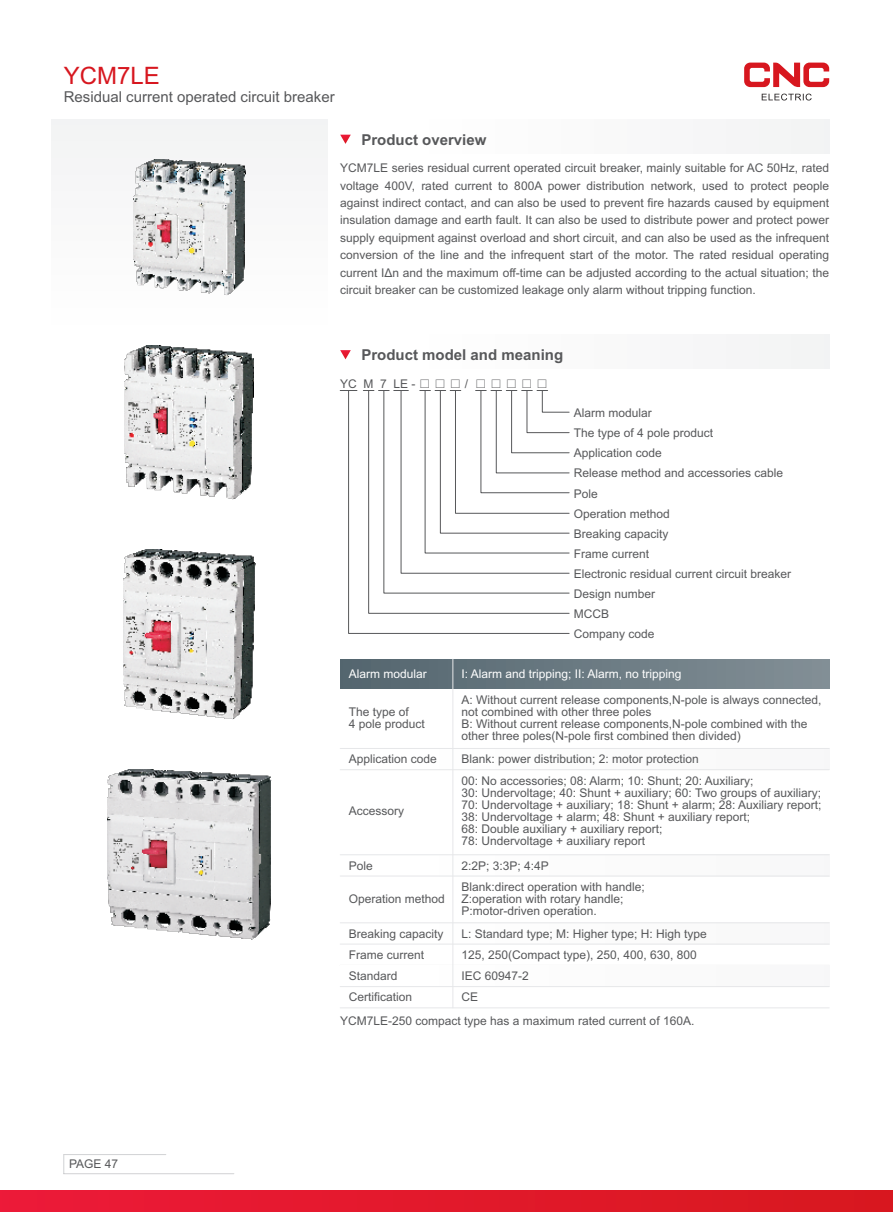
<style>
.page{position:relative;width:893px;height:1212px;background:#fff}
.page>*{position:absolute;margin:0;border:0;box-sizing:border-box;transform-origin:0 0}
.t1{font:24px "Arial";color:#d7171f}
.t2{font:15px "Arial";color:#57585a}
.t3{font:700 15px "Arial";color:#57585a}
.t4{font:12px/12px "Arial";color:#57585a}
.t5{font:12px "Arial";color:#fff}
.s1{font-family:"Alibaba Pu Hui Ti"}
</style>
<div class="page">
<div style="left:0;top:1191px;width:893px;height:21px;background:#e2192b"></div>
<hr style="left:64px;top:1154px;width:102px;height:1px;background:#d1d2d4">
<hr style="left:64px;top:1173px;width:170px;height:1px;background:#d1d2d4">
<svg style="left:63px;top:1154px;width:1px;height:20px"></svg>
<svg style="left:744px;top:63px;width:85px;height:24px"></svg>
<svg style="left:762px;top:94px;width:50px;height:6px"></svg>
<div style="left:340px;top:119px;width:489px;height:34px;background:#fafafa"></div>
<div style="left:51px;top:119px;width:276px;height:213px;background:#f8f8f9"></div>
<svg style="left:340px;top:135px;width:11px;height:9px"></svg>
<div style="left:340px;top:335px;width:489px;height:34px;background:#fafafa"></div>
<svg style="left:340px;top:350px;width:11px;height:9px"></svg>
<svg style="left:348px;top:390px;width:222px;height:244px"></svg>
<div style="left:340px;top:659px;width:489px;height:30px;background:linear-gradient(to right,#54666f,#828f96)"></div>
<hr style="left:340px;top:748px;width:489px;height:1px;background:#e6e7e9">
<hr style="left:340px;top:854px;width:489px;height:1px;background:#e6e7e9">
<hr style="left:340px;top:922px;width:489px;height:1px;background:#e6e7e9">
<hr style="left:340px;top:769px;width:489px;height:1px;background:#e6e7e9">
<hr style="left:340px;top:876px;width:489px;height:1px;background:#e6e7e9">
<hr style="left:340px;top:944px;width:489px;height:1px;background:#e6e7e9">
<hr style="left:340px;top:986px;width:489px;height:1px;background:#e6e7e9">
<hr style="left:340px;top:1007px;width:489px;height:1px;background:#e6e7e9">
<hr style="left:453px;top:659px;width:1px;height:349px;background:#e6e7e9">
<img style="left:123px;top:549px;width:132px;height:170px">
<img style="left:133px;top:160px;width:112px;height:135px">
<img style="left:125px;top:346px;width:129px;height:153px">
<img style="left:107px;top:770px;width:164px;height:170px">
<h1 class="t1" style="left:64px;top:66px;width:98px">YCM7LE</h1>
<p class="t2" style="left:64px;top:91px;width:272px">Residual current operated circuit breaker</p>
<p class="t3" style="left:361px;top:134px;width:127px">Product overview</p>
<p class="t4" style="left:340px;top:160px;width:490px;line-height:17.4px;text-align:justify">YCM7LE series residual current operated circuit breaker, mainly suitable for AC 50Hz, rated voltage 400V, rated current to 800A power distribution network, used to protect people against indirect contact, and can also be used to prevent fire hazards caused by equipment insulation damage and earth fault. It can also be used to distribute power and protect power supply equipment against overload and short circuit, and can also be used as the infrequent conversion of the line and the infrequent start of the motor. The rated residual operating current IΔn and the maximum off-time can be adjusted according to the actual situation; the circuit breaker can be customized leakage only alarm without tripping function.</p>
<p class="t3" style="left:361px;top:349px;width:203px">Product model and meaning</p>
<p class="t4" style="left:340px;top:378px;width:210px">YC M 7 LE -<span class="s1">□□□</span> / <span class="s1">□□□□□</span></p>
<p class="t4" style="left:574px;top:408px;width:80px">Alarm modular</p>
<p class="t4" style="left:574px;top:444px;width:219px;line-height:20.1px">Application code<br>Release method and accessories cable<br>Pole<br>Operation method<br>Breaking capacity<br>Frame current<br>Electronic residual current circuit breaker</p>
<p class="t4" style="left:574px;top:605px;width:82px;line-height:20.1px">MCCB<br>Company code</p>
<p class="t4" style="left:574px;top:428px;width:141px">The type of 4 pole product</p>
<p class="t4" style="left:574px;top:589px;width:83px">Design number</p>
<p class="t5" style="left:349px;top:669px;width:80px">Alarm modular</p>
<p class="t5" style="left:461px;top:669px;width:222px">I: Alarm and tripping; II: Alarm, no tripping</p>
<p class="t4" style="left:349px;top:707px;width:78px">The type of<br>4 pole product</p>
<p class="t4" style="left:349px;top:754px;width:90px">Application code</p>
<p class="t4" style="left:349px;top:806px;width:57px">Accessory</p>
<p class="t4" style="left:461px;top:694px;width:362px">A: Without current release components,N-pole is always connected, not combined with other three poles<br>B: Without current release components,N-pole combined with the other three poles(N-pole first combined then divided)</p>
<p class="t4" style="left:461px;top:749px;width:294px;line-height:21.8px">Blank: power distribution; 2: motor protection<br>00: No accessories; 08: Alarm; 10: Shunt; 20: Auxiliary;</p>
<p class="t4" style="left:461px;top:788px;width:362px">30: Undervoltage; 40: Shunt + auxiliary; 60: Two groups of auxiliary; 70: Undervoltage + auxiliary; 18: Shunt + alarm; 28: Auxiliary report; 38: Undervoltage + alarm; 48: Shunt + auxiliary report;<br>68: Double auxiliary + auxiliary report;<br>78: Undervoltage + auxiliary report</p>
<p class="t4" style="left:69px;top:1159px;width:51px">PAGE 47</p>
<p class="t4" style="left:461px;top:855px;width:185px;line-height:21.8px">2:2P; 3:3P; 4:4P<br>Blank:direct operation with handle;</p>
<p class="t4" style="left:461px;top:894px;width:164px">Z:operation with rotary handle;<br>P:motor-driven operation.</p>
<p class="t4" style="left:461px;top:924px;width:247px;line-height:21.3px">L: Standard type; M: Higher type; H: High type<br>125, 250(Compact type), 250, 400, 630, 800</p>
<p class="t4" style="left:340px;top:986px;width:356px;line-height:23.7px;text-indent:121px">CE<br>YCM7LE-250 compact type has a maximum rated current of 160A.</p>
<p class="t4" style="left:349px;top:860px;width:26px">Pole</p>
<p class="t4" style="left:349px;top:894px;width:98px">Operation method</p>
<p class="t4" style="left:349px;top:928px;width:96px">Breaking capacity</p>
<p class="t4" style="left:349px;top:950px;width:77px">Frame current</p>
<p class="t4" style="left:349px;top:992px;width:65px">Certification</p>
<p class="t4" style="left:461px;top:971px;width:69px">IEC 60947-2</p>
<p class="t4" style="left:349px;top:971px;width:50px">Standard</p>
</div>
